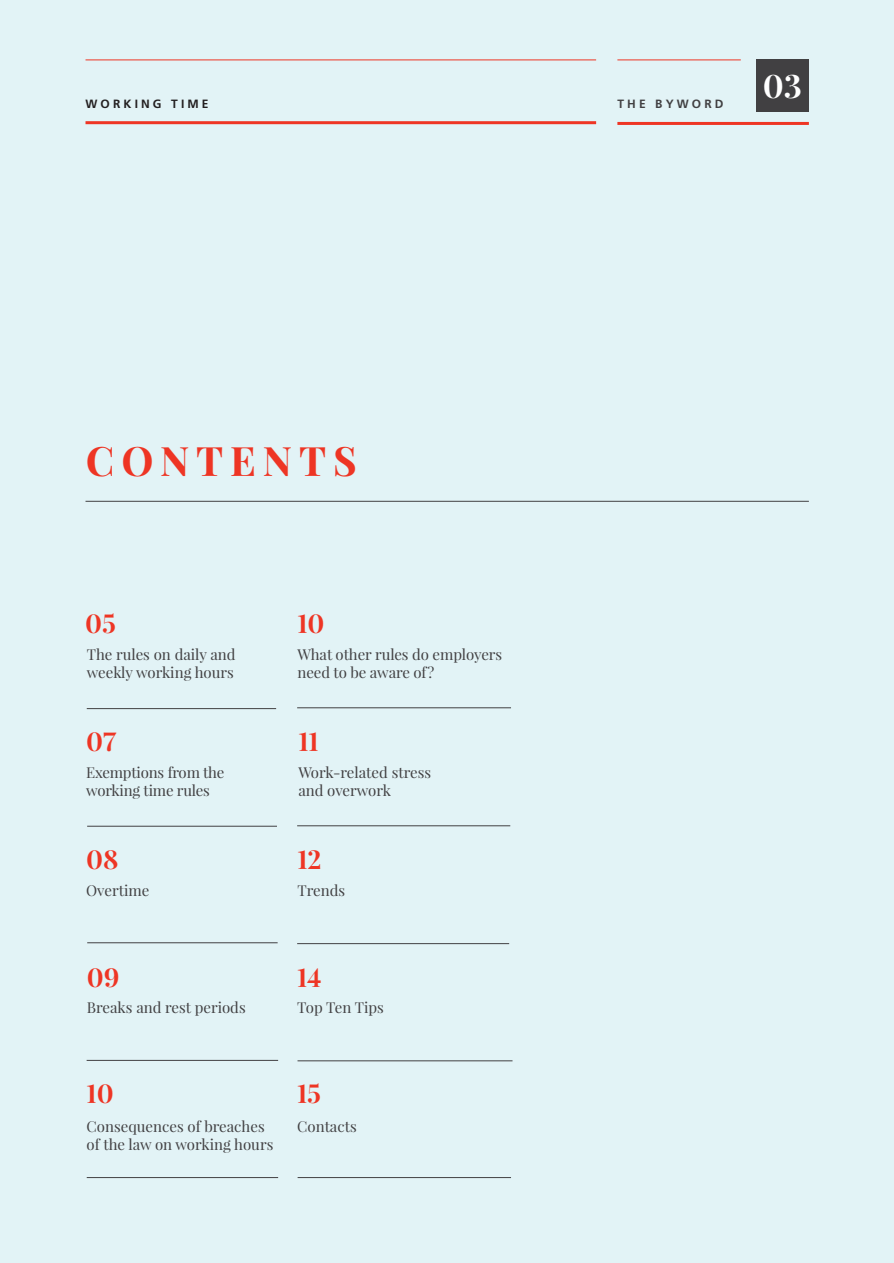
<style>
.page{position:relative;width:894px;height:1263px;background:#fff}
.page>*{position:absolute;margin:0;border:0;box-sizing:border-box;transform-origin:0 0}
.t1{font:700 40.5px "Playfair Display";letter-spacing:.17em;color:#ee3524}
.t2{font:700 32.25px "Playfair Display";color:#fff}
.t3{font:700 25.95px "Playfair Display";color:#ee3524}
.t4{font:15px/18px "Playfair Display";color:#414042}
.t5{font:700 12px "Frutiger LT Std";letter-spacing:.26em;color:#231f20}
.t6{font:700 12px "Frutiger LT Std";letter-spacing:.26em;color:#414042}
</style>
<div class="page">
<div style="left:0;top:0;width:893px;height:1263px;background:#e2f3f6"></div>
<hr style="left:85px;top:60px;width:511px;height:1px;background:#ee3524">
<hr style="left:85px;top:121px;width:511px;height:3px;background:#ee3524">
<hr style="left:617px;top:60px;width:123px;height:1px;background:#ee3524">
<hr style="left:617px;top:122px;width:191px;height:3px;background:#ee3524">
<div style="left:755px;top:59px;width:53px;height:53px;background:#414042"></div>
<hr style="left:85px;top:501px;width:723px;height:1px;background:#414042">
<hr style="left:87px;top:1177px;width:191px;height:1px;background:#414042">
<hr style="left:297px;top:1060px;width:215px;height:1px;background:#414042">
<hr style="left:297px;top:825px;width:213px;height:1px;background:#414042">
<hr style="left:87px;top:942px;width:190px;height:1px;background:#414042">
<hr style="left:87px;top:826px;width:190px;height:1px;background:#414042">
<hr style="left:297px;top:707px;width:214px;height:1px;background:#414042">
<hr style="left:297px;top:1177px;width:214px;height:1px;background:#414042">
<hr style="left:297px;top:943px;width:212px;height:1px;background:#414042">
<hr style="left:87px;top:1060px;width:191px;height:1px;background:#414042">
<hr style="left:87px;top:708px;width:189px;height:1px;background:#414042">
<p class="t5" style="left:85px;top:97px;width:124px">WORKING TIME</p>
<p class="t6" style="left:617px;top:97px;width:108px">THE BYWORD</p>
<h2 class="t2" style="left:762px;top:66px;width:41px">03</h2>
<h1 class="t1" style="left:86px;top:435px;width:272px">CONTENTS</h1>
<h3 class="t3" style="left:85px;top:607px;width:32px">05</h3>
<p class="t4" style="left:87px;top:645px;width:150px">The rules on daily and weekly working hours</p>
<h3 class="t3" style="left:86px;top:724px;width:32px">07</h3>
<p class="t4" style="left:86px;top:763px;width:140px">Exemptions from the working time rules</p>
<h3 class="t3" style="left:86px;top:843px;width:34px">08</h3>
<p class="t4" style="left:86px;top:881px;width:65px">Overtime</p>
<h3 class="t3" style="left:297px;top:607px;width:29px">10</h3>
<p class="t4" style="left:297px;top:645px;width:206px">What other rules do employers need to be aware of?</p>
<h3 class="t3" style="left:298px;top:724px;width:22px">11</h3>
<p class="t4" style="left:298px;top:763px;width:134px">Work-related stress and overwork</p>
<h3 class="t3" style="left:297px;top:843px;width:26px">12</h3>
<p class="t4" style="left:297px;top:881px;width:49px">Trends</p>
<h3 class="t3" style="left:87px;top:961px;width:34px">09</h3>
<p class="t4" style="left:87px;top:998px;width:160px">Breaks and rest periods</p>
<h3 class="t3" style="left:297px;top:961px;width:26px">14</h3>
<p class="t4" style="left:297px;top:998px;width:88px">Top Ten Tips</p>
<h3 class="t3" style="left:87px;top:1077px;width:29px">10</h3>
<p class="t4" style="left:87px;top:1117px;width:188px">Consequences of breaches of the law on working hours</p>
<h3 class="t3" style="left:297px;top:1077px;width:25px">15</h3>
<p class="t4" style="left:297px;top:1117px;width:61px">Contacts</p>
</div>
